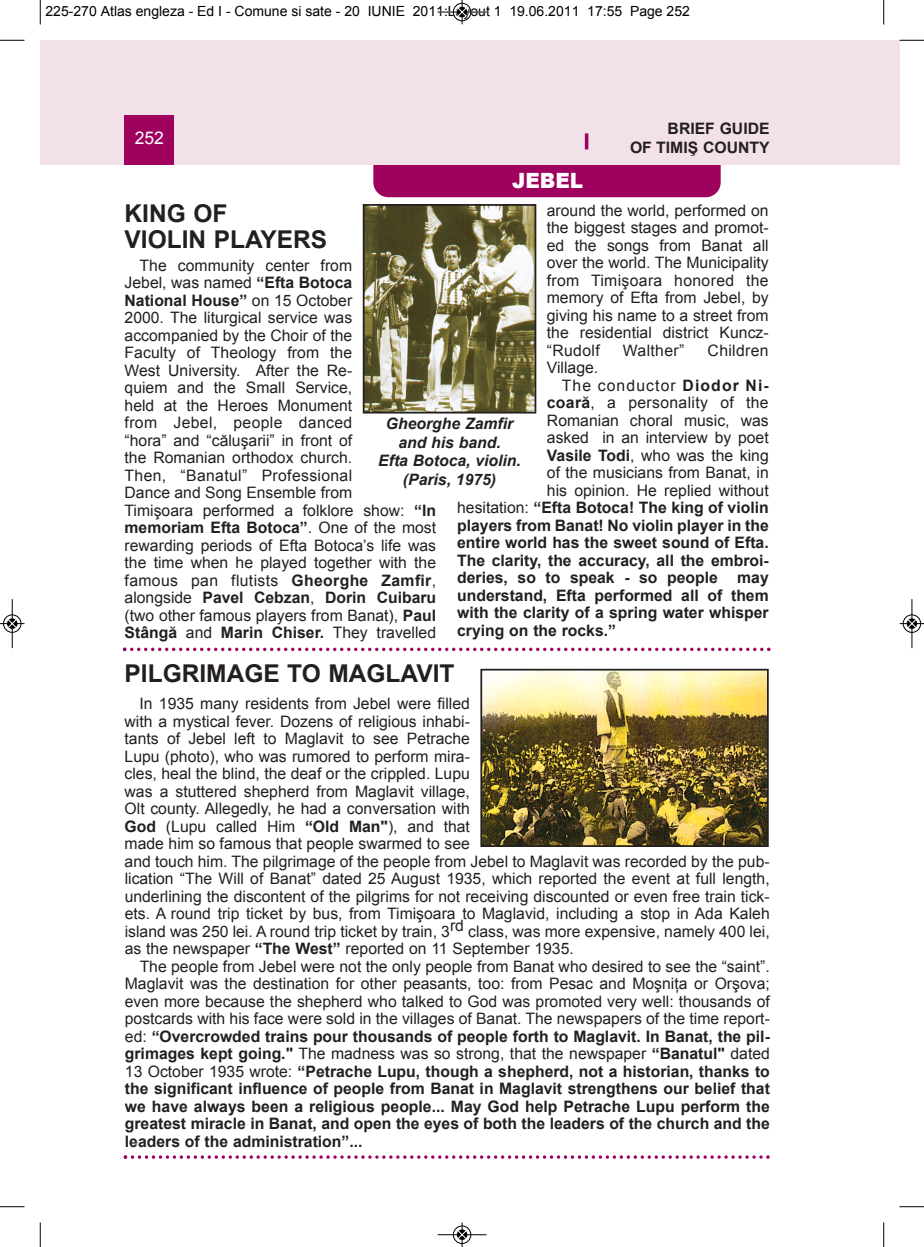
<style>
.page{position:relative;width:924px;height:1247px;background:#fff}
.page>*{position:absolute;margin:0;border:0;box-sizing:border-box;transform-origin:0 0}
.t1{font:700 24.5px/26.2px "Arial";color:#231f20}
.t2{font:900 21px "Arial";color:#fff;scale:.95 1}
.t3{font:17.5px "Arial";color:#fff}
.t4{font:15.75px/17.5px "Arial";color:#231f20}
.t5{font:700 15.75px/17.5px "Arial";color:#231f20;text-align:right}
.t6{font:italic 700 15.75px/18.9px "Arial";color:#231f20;text-align:center}
.t7{font:15.75px "Arial";letter-spacing:.02em;color:#231f20}
.t8{font:15.75px "Arial";letter-spacing:.07em;color:#231f20}
.t9{font:14px "Arial";color:#000}
.s1{font-weight:700}
.s2{font-weight:400}
</style>
<div class="page">
<div style="left:373px;top:134px;width:348px;height:63px;background:#9e015e;border-radius:15px"></div>
<div style="left:40px;top:40px;width:844px;height:124px;background:#f3e1e9"></div>
<div style="left:125px;top:115px;width:49px;height:49px;background:#9e015e"></div>
<hr style="left:585px;top:133px;width:3px;height:16px;background:#9e015e">
<div style="left:884px;top:40px;width:15px;height:124px;background:#f3e1e9"></div>
<svg style="left:123px;top:647px;width:647px;height:4px"></svg>
<svg style="left:124px;top:1155px;width:646px;height:3px"></svg>
<img style="left:483px;top:671px;width:283px;height:172px">
<div style="left:480px;top:668px;width:289px;height:178px;border:2px solid #231f20"></div>
<img style="left:366px;top:207px;width:167px;height:203px">
<div style="left:363px;top:204px;width:173px;height:209px;border:2px solid #231f20"></div>
<svg style="left:40px;top:0;width:1px;height:24px"></svg>
<svg style="left:0;top:40px;width:24px;height:1px"></svg>
<svg style="left:883px;top:0;width:1px;height:24px"></svg>
<svg style="left:899px;top:40px;width:25px;height:1px"></svg>
<svg style="left:40px;top:1222px;width:1px;height:24px"></svg>
<svg style="left:0;top:1206px;width:24px;height:1px"></svg>
<svg style="left:883px;top:1222px;width:1px;height:24px"></svg>
<svg style="left:899px;top:1206px;width:25px;height:1px"></svg>
<hr style="left:438px;top:12px;width:48px;height:1px;background:#000">
<div style="left:453px;top:3px;width:18px;height:18px;border:1px solid #000;border-radius:50%"></div>
<svg style="left:458px;top:0;width:8px;height:24px"></svg>
<hr style="left:438px;top:1234px;width:48px;height:1px;background:#000">
<div style="left:453px;top:1225px;width:18px;height:18px;border:1px solid #000;border-radius:50%"></div>
<svg style="left:458px;top:1222px;width:8px;height:24px"></svg>
<div style="left:3px;top:614px;width:19px;height:19px;border:1px solid #fff;border-radius:50%"></div>
<hr style="left:12px;top:599px;width:1px;height:49px;background:#000">
<div style="left:3px;top:614px;width:18px;height:18px;border:1px solid #000;border-radius:50%"></div>
<svg style="left:0;top:619px;width:24px;height:9px"></svg>
<div style="left:902px;top:614px;width:19px;height:19px;border:1px solid #fff;border-radius:50%"></div>
<hr style="left:911px;top:599px;width:1px;height:49px;background:#000">
<div style="left:903px;top:614px;width:18px;height:18px;border:1px solid #000;border-radius:50%"></div>
<svg style="left:900px;top:619px;width:24px;height:9px"></svg>
<p class="t9" style="left:46px;top:3px;width:646px">225-270 Atlas engleza - Ed I - Comune si sate - 20 IUNIE 2011:Layout 1 19.06.2011 17:55 Page 252</p>
<p class="t3" style="left:135px;top:128px;width:31px">252</p>
<p class="t5" style="left:630px;top:119px;width:141px;line-height:18.9px">BRIEF GUIDE<br>OF TIMIŞ COUNTY</p>
<h2 class="t2" style="left:512px;top:165px;width:76px">JEBEL</h2>
<h1 class="t1" style="left:125px;top:200px;width:204px">KING OF<br>VIOLIN PLAYERS</h1>
<p class="t4" style="left:125px;top:256px;width:313px;text-indent:15px">The community center from<br>Jebel, was named <span class="s1">“Efta Botoca<br>National House”</span> on 15 October<br>2000. The liturgical service was accompanied by the Choir of the<br>Faculty of Theology from the<br>West University. After the Re-<br>quiem and the Small Service,<br>held at the Heroes Monument<br>from Jebel, people danced<br>“hora” and “căluşarii” in front of<br>the Romanian orthodox church.<br>Then, “Banatul” Professional<br>Dance and Song Ensemble from<br>Timişoara performed a folklore show: <span class="s1">“In memoriam Efta Botoca”</span>. One of the most rewarding periods of Efta Botoca’s life was the time when he played together with the famous pan flutists <span class="s1">Gheorghe Zamfir</span>, alongside <span class="s1">Pavel Cebzan</span>, <span class="s1">Dorin Cuibaru </span>(two other famous players from Banat), <span class="s1">Paul Stângă</span> and <span class="s1">Marin Chiser.</span> They travelled</p>
<p class="t4" style="left:547px;top:201px;width:223px;text-align:justify">around the world, performed on the biggest stages and promot&shy;ed the songs from Banat all over the world. The Municipality from Timişoara honored the memory of Efta from Jebel, by giving his name to a street from the residential district Kuncz-“Rudolf</p>
<p class="t7" style="left:623px;top:341px;width:63px">Walther”</p>
<p class="t7" style="left:707px;top:341px;width:63px">Children</p>
<p class="t4" style="left:547px;top:359px;width:53px">Village.</p>
<p class="t8" style="left:562px;top:376px;width:208px">The conductor <span class="s1">Diodor Ni-</span></p>
<p class="t7" style="left:547px;top:394px;width:223px"><span class="s1">coară</span>, a personality of the</p>
<p class="t4" style="left:547px;top:411px;width:223px">Romanian choral music, was</p>
<p class="t4" style="left:547px;top:429px;width:223px">asked in an interview by poet</p>
<p class="t4" style="left:547px;top:446px;width:223px"><span class="s1">Vasile Todi</span>, who was the king</p>
<p class="t4" style="left:547px;top:464px;width:223px">of the musicians from Banat, in</p>
<p class="t4" style="left:547px;top:481px;width:223px">his opinion. He replied without</p>
<p class="t5" style="left:457px;top:499px;width:313px"><span class="s2">hesitation:</span> “Efta Botoca! The king of violin</p>
<p class="t5" style="left:457px;top:516px;width:313px">players from Banat! No violin player in the</p>
<p class="t5" style="left:457px;top:534px;width:313px">entire world has the sweet sound of Efta.</p>
<p class="t5" style="left:457px;top:551px;width:312px">The clarity, the accuracy, all the embroi-</p>
<p class="t5" style="left:457px;top:569px;width:313px">deries, so to speak - so people may</p>
<p class="t5" style="left:457px;top:586px;width:313px">understand, Efta performed all of them</p>
<p class="t5" style="left:457px;top:604px;width:313px">with the clarity of a spring water whisper</p>
<p class="t5" style="left:457px;top:621px;width:160px">crying on the rocks.”</p>
<p class="t6" style="left:378px;top:413px;width:144px">Gheorghe Zamfir and his band.<br>Efta Botoca, violin. (Paris, 1975)</p>
<h1 class="t1" style="left:125px;top:660px;width:331px">PILGRIMAGE TO MAGLAVIT</h1>
<p class="t4" style="left:125px;top:694px;width:647px;text-indent:15px">In 1935 many residents from Jebel were filled<br>with a mystical fever. Dozens of religious inhabi-<br>tants of Jebel left to Maglavit to see Petrache<br>Lupu (photo), who was rumored to perform mira-<br>cles, heal the blind, the deaf or the crippled. Lupu<br>was a stuttered shepherd from Maglavit village,<br>Olt county. Allegedly, he had a conversation with<br><span class="s1">God</span> (Lupu called Him <span class="s1">“Old Man"</span>), and that<br>made him so famous that people swarmed to see<br>and touch him. The pilgrimage of the people from Jebel to Maglavit was recorded by the pub&shy;lication “The Will of Banat” dated 25 August 1935, which reported the event at full length, underlining the discontent of the pilgrims for not receiving discounted or even free train tick&shy;ets. A round trip ticket by bus, from Timişoara to Maglavid, including a stop in Ada Kaleh island was 250 lei. A round trip ticket by train, 3rd class, was more expensive, namely 400 lei, as the newspaper <span class="s1">“The West”</span> reported on 11 September 1935.</p>
<p class="t5" style="left:125px;top:957px;width:646px;text-align:justify;text-indent:15px"><span class="s2">The people from Jebel were not the only people from Banat who desired to see the “saint”.<br>Maglavit was the destination for other peasants, too: from Pesac and Moşniţa or Orşova; even more because the shepherd who talked to God was promoted very well: thousands of postcards with his face were sold in the villages of Banat. The newspapers of the time report&shy;ed:</span> “Overcrowded trains pour thousands of people forth to Maglavit. In Banat, the pil&shy;grimages kept going." <span class="s2">The madness was so strong, that the newspaper</span> “Banatul" <span class="s2">dated 13 October 1935 wrote:</span> “Petrache Lupu, though a shepherd, not a historian, thanks to the significant influence of people from Banat in Maglavit strengthens our belief that we have always been a religious people... May God help Petrache Lupu perform the greatest miracle in Banat, and open the eyes of both the leaders of the church and the leaders of the administration”...</p>
</div>
